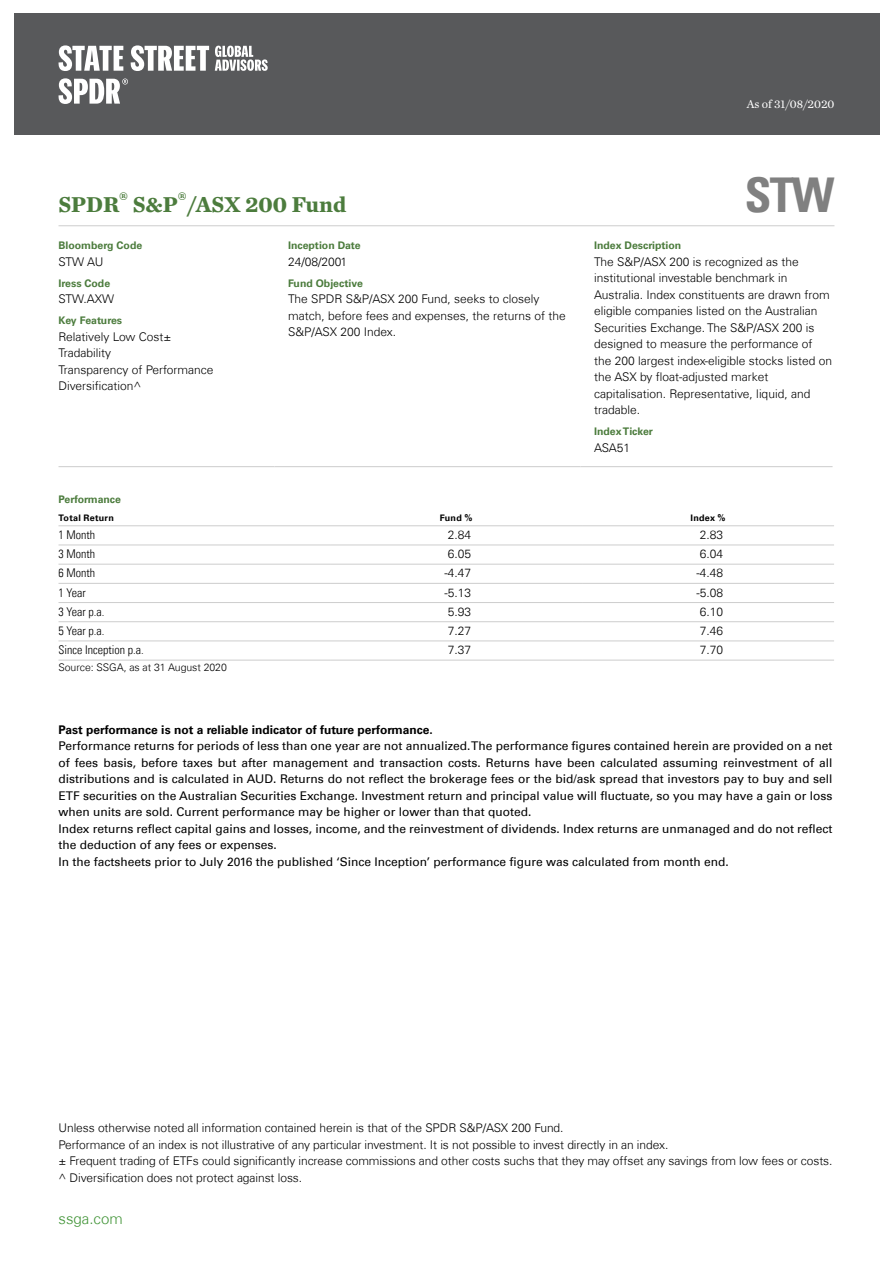
<style>
.page{position:relative;width:893px;height:1263px;background:#fff}
.page>*{position:absolute;margin:0;border:0;box-sizing:border-box;transform-origin:0 0}
.Ticker{font:48px "Univers Com 67 Bold Cond";color:#808080}
.Factsheet_Title{font:700 22.5px "Chronicle Text G1";color:#4c7c3d}
.Notes{font:300 15px "Univers Com 45";color:#439539}
.Disclaimer{font:12px/16.5px "Univers Com 55 Roman";color:#000;text-align:justify}
.Text{font:300 12px/16.5px "Univers Com 45";color:#000}
.Footnote_8pt{font:300 12px "Univers Com 45";letter-spacing:-.005em;color:#000}
.Performance_Value{font:300 12px "Univers Com 45";color:#000}
.Performance_Item{font:12px "Univers Com 47 Light Cond";color:#000}
.Disclaimer-2{font:700 12px "Univers Com 65";color:#000}
.Date{font:12px "Chronicle Text G1";color:#fff}
.t1{font:700 10.5px "Univers Com 65";color:#4c7c3d}
.Notes-2{font:300 10.5px "Univers Com 45";letter-spacing:-.005em;color:#000}
.Label{font:700 9px "Univers Com 65";letter-spacing:.03em;color:#000}
</style>
<div class="page">
<div style="left:14px;top:14px;width:865px;height:121px;background:#58595b"></div>
<hr style="left:58px;top:466px;width:216px;height:1px;background:#cdcdcd">
<hr style="left:274px;top:466px;width:306px;height:1px;background:#cdcdcd">
<hr style="left:580px;top:466px;width:252px;height:1px;background:#cdcdcd">
<hr style="left:58px;top:525px;width:272px;height:1px;background:#cdcdcd">
<hr style="left:330px;top:525px;width:252px;height:1px;background:#cdcdcd">
<hr style="left:582px;top:525px;width:252px;height:1px;background:#cdcdcd">
<hr style="left:58px;top:545px;width:272px;height:1px;background:#cdcdcd">
<hr style="left:330px;top:545px;width:252px;height:1px;background:#cdcdcd">
<hr style="left:582px;top:545px;width:252px;height:1px;background:#cdcdcd">
<hr style="left:58px;top:564px;width:272px;height:1px;background:#cdcdcd">
<hr style="left:330px;top:564px;width:252px;height:1px;background:#cdcdcd">
<hr style="left:582px;top:564px;width:252px;height:1px;background:#cdcdcd">
<hr style="left:58px;top:583px;width:272px;height:1px;background:#cdcdcd">
<hr style="left:330px;top:583px;width:252px;height:1px;background:#cdcdcd">
<hr style="left:582px;top:583px;width:252px;height:1px;background:#cdcdcd">
<hr style="left:58px;top:602px;width:272px;height:1px;background:#cdcdcd">
<hr style="left:330px;top:602px;width:252px;height:1px;background:#cdcdcd">
<hr style="left:582px;top:602px;width:252px;height:1px;background:#cdcdcd">
<hr style="left:58px;top:621px;width:272px;height:1px;background:#cdcdcd">
<hr style="left:330px;top:621px;width:252px;height:1px;background:#cdcdcd">
<hr style="left:582px;top:621px;width:252px;height:1px;background:#cdcdcd">
<hr style="left:58px;top:640px;width:272px;height:1px;background:#cdcdcd">
<hr style="left:330px;top:640px;width:252px;height:1px;background:#cdcdcd">
<hr style="left:582px;top:640px;width:252px;height:1px;background:#cdcdcd">
<hr style="left:58px;top:660px;width:272px;height:1px;background:#cdcdcd">
<hr style="left:330px;top:660px;width:252px;height:1px;background:#cdcdcd">
<hr style="left:582px;top:660px;width:252px;height:1px;background:#cdcdcd">
<hr style="left:58px;top:225px;width:776px;height:1px;background:#cdcdcd">
<svg style="left:215px;top:46px;width:53px;height:25px"></svg>
<svg style="left:59px;top:45px;width:150px;height:26px"></svg>
<svg style="left:58px;top:78px;width:70px;height:26px"></svg>
<p class="Factsheet_Title" style="left:58px;top:186px;width:289px">SPDR<sup>®</sup> S&amp;P<sup>®</sup>/ASX 200 Fund</p>
<p class="t1" style="left:58px;top:239px;width:85px">Bloomberg Code</p>
<p class="Text" style="left:58px;top:253px;width:46px">STW AU</p>
<p class="t1" style="left:58px;top:277px;width:53px">Iress Code</p>
<p class="Text" style="left:58px;top:291px;width:57px">STW.AXW</p>
<p class="t1" style="left:58px;top:314px;width:65px">Key Features</p>
<p class="Text" style="left:58px;top:328px;width:114px">Relatively Low Cost±</p>
<p class="Text" style="left:58px;top:345px;width:54px">Tradability</p>
<p class="Text" style="left:58px;top:361px;width:157px">Transparency of Performance</p>
<p class="Text" style="left:58px;top:378px;width:85px">Diversification^</p>
<p class="t1" style="left:288px;top:239px;width:74px">Inception Date</p>
<p class="Text" style="left:288px;top:253px;width:61px">24/08/2001</p>
<p class="t1" style="left:288px;top:277px;width:76px">Fund Objective</p>
<p class="Text" style="left:288px;top:291px;width:279px">The SPDR S&amp;P/ASX 200 Fund, seeks to closely match, before fees and expenses, the returns of the<br>S&amp;P/ASX 200 Index.</p>
<p class="Date" style="left:747px;top:95px;width:89px">As of 31/08/2020</p>
<p class="Ticker" style="left:745px;top:165px;width:91px">STW</p>
<p class="t1" style="left:594px;top:239px;width:89px">Index Description</p>
<p class="Text" style="left:594px;top:253px;width:240px">The S&amp;P/ASX 200 is recognized as the institutional investable benchmark in Australia. Index constituents are drawn from eligible companies listed on the Australian Securities Exchange. The S&amp;P/ASX 200 is designed to measure the performance of the 200 largest index-eligible stocks listed on the ASX by float-adjusted market capitalisation. Representative, liquid, and tradable.</p>
<p class="t1" style="left:594px;top:425px;width:60px">Index Ticker</p>
<p class="Text" style="left:594px;top:439px;width:38px">ASA51</p>
<p class="t1" style="left:58px;top:493px;width:64px">Performance</p>
<p class="Label" style="left:58px;top:513px;width:57px">Total Return</p>
<p class="Label" style="left:440px;top:513px;width:34px">Fund %</p>
<p class="Label" style="left:690px;top:513px;width:37px">Index %</p>
<p class="Performance_Item" style="left:58px;top:527px;width:38px">1 Month</p>
<p class="Performance_Value" style="left:448px;top:527px;width:25px">2.84</p>
<p class="Performance_Value" style="left:700px;top:527px;width:25px">2.83</p>
<p class="Performance_Item" style="left:58px;top:547px;width:38px">3 Month</p>
<p class="Performance_Value" style="left:448px;top:547px;width:25px">6.05</p>
<p class="Performance_Value" style="left:700px;top:547px;width:25px">6.04</p>
<p class="Performance_Item" style="left:58px;top:566px;width:38px">6 Month</p>
<p class="Performance_Value" style="left:444px;top:566px;width:28px">-4.47</p>
<p class="Performance_Value" style="left:696px;top:566px;width:28px">-4.48</p>
<p class="Performance_Item" style="left:58px;top:585px;width:29px">1 Year</p>
<p class="Performance_Value" style="left:444px;top:585px;width:28px">-5.13</p>
<p class="Performance_Value" style="left:696px;top:585px;width:28px">-5.08</p>
<p class="Performance_Item" style="left:58px;top:604px;width:47px">3 Year p.a.</p>
<p class="Performance_Value" style="left:448px;top:604px;width:25px">5.93</p>
<p class="Performance_Value" style="left:700px;top:604px;width:25px">6.10</p>
<p class="Performance_Item" style="left:58px;top:623px;width:47px">5 Year p.a.</p>
<p class="Performance_Value" style="left:448px;top:623px;width:25px">7.27</p>
<p class="Performance_Value" style="left:700px;top:623px;width:25px">7.46</p>
<p class="Performance_Item" style="left:58px;top:643px;width:87px">Since Inception p.a.</p>
<p class="Performance_Value" style="left:448px;top:642px;width:25px">7.37</p>
<p class="Performance_Value" style="left:700px;top:642px;width:25px">7.70</p>
<p class="Notes-2" style="left:58px;top:661px;width:170px">Source: SSGA, as at 31 August 2020</p>
<p class="Disclaimer-2" style="left:58px;top:722px;width:376px">Past performance is not a reliable indicator of future performance.</p>
<p class="Disclaimer" style="left:58px;top:738px;width:776px">Performance returns for periods of less than one year are not annualized. The performance figures contained herein are provided on a net of fees basis, before taxes but after management and transaction costs. Returns have been calculated assuming reinvestment of all distributions and is calculated in AUD. Returns do not reflect the brokerage fees or the bid/ask spread that investors pay to buy and sell ETF securities on the Australian Securities Exchange. Investment return and principal value will fluctuate, so you may have a gain or loss when units are sold. Current performance may be higher or lower than that quoted.</p>
<p class="Disclaimer" style="left:58px;top:820px;width:775px">Index returns reflect capital gains and losses, income, and the reinvestment of dividends. Index returns are unmanaged and do not reflect the deduction of any fees or expenses.</p>
<p class="Disclaimer" style="left:58px;top:853px;width:672px">In the factsheets prior to July 2016 the published ‘Since Inception’ performance figure was calculated from month end.</p>
<p class="Footnote_8pt" style="left:58px;top:1121px;width:507px">Unless otherwise noted all information contained herein is that of the SPDR S&amp;P/ASX 200 Fund.</p>
<p class="Footnote_8pt" style="left:58px;top:1137px;width:611px">Performance of an index is not illustrative of any particular investment. It is not possible to invest directly in an index.</p>
<p class="Footnote_8pt" style="left:58px;top:1154px;width:775px">± Frequent trading of ETFs could significantly increase commissions and other costs suchs that they may offset any savings from low fees or costs.</p>
<p class="Footnote_8pt" style="left:58px;top:1170px;width:245px">^ Diversification does not protect against loss.</p>
<p class="Notes" style="left:59px;top:1209px;width:66px">ssga.com</p>
</div>
